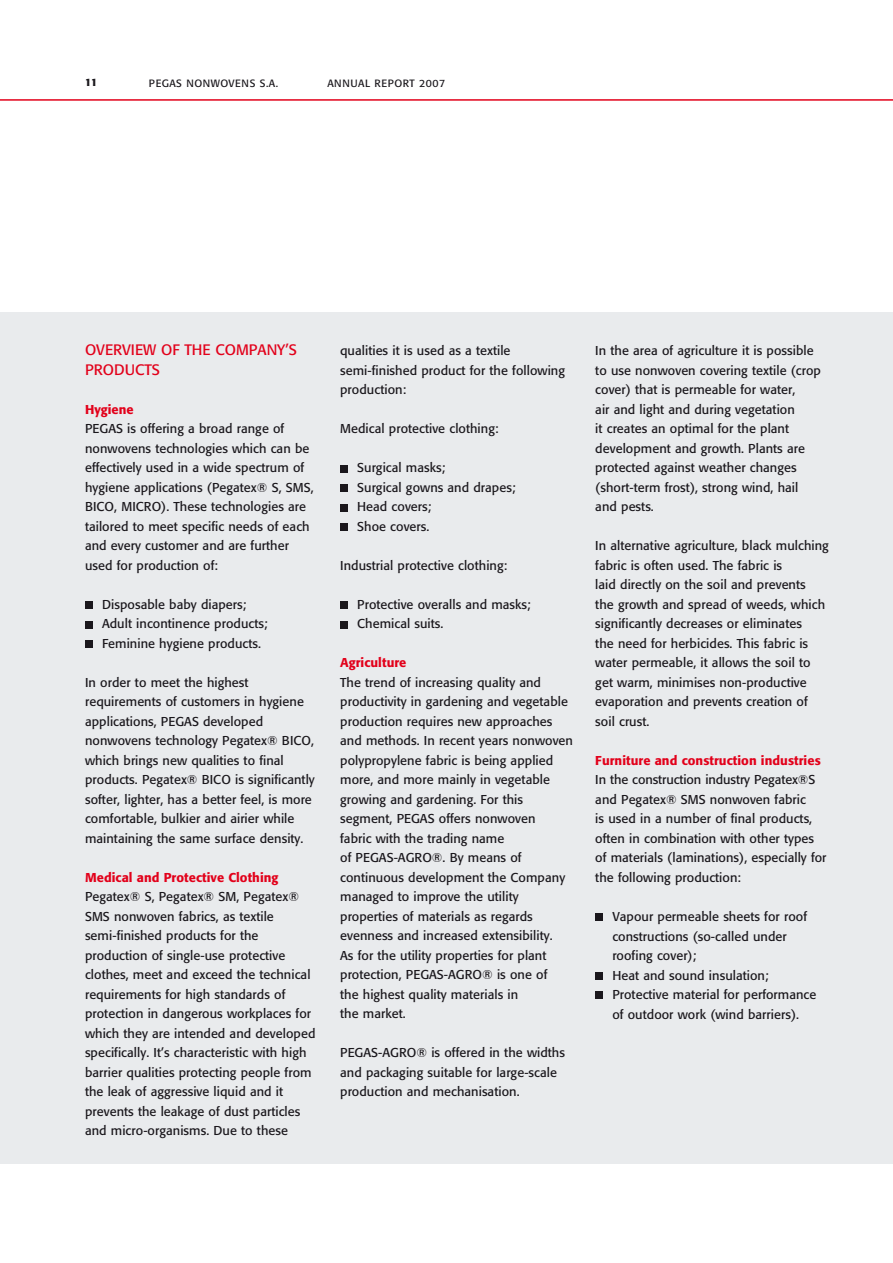
<style>
.page{position:relative;width:893px;height:1263px;background:#fff}
.page>*{position:absolute;margin:0;border:0;box-sizing:border-box;transform-origin:0 0}
.t1{font:15px/19.5px "Formata CE";color:#e2001a}
.t2{font:12.75px/19.5px "Formata CE";letter-spacing:.005em;color:#1a171c}
.t3{font:500 12.75px "Formata CE";letter-spacing:.005em;color:#e2001a}
.t4{font:10.5px "Formata CE";letter-spacing:.05em;color:#1a171c}
.t5{font:700 10.5px "Formata CE";color:#1a171c}
</style>
<div class="page">
<div style="left:0;top:313px;width:893px;height:851px;background:#e9ebed"></div>
<div style="left:85px;top:601px;width:8px;height:8px;background:#1a171c"></div>
<div style="left:85px;top:621px;width:8px;height:7px;background:#1a171c"></div>
<div style="left:85px;top:640px;width:8px;height:8px;background:#1a171c"></div>
<div style="left:340px;top:465px;width:8px;height:7px;background:#1a171c"></div>
<div style="left:340px;top:484px;width:8px;height:8px;background:#1a171c"></div>
<div style="left:340px;top:504px;width:8px;height:7px;background:#1a171c"></div>
<div style="left:340px;top:523px;width:8px;height:8px;background:#1a171c"></div>
<div style="left:340px;top:601px;width:8px;height:8px;background:#1a171c"></div>
<div style="left:340px;top:621px;width:8px;height:7px;background:#1a171c"></div>
<div style="left:595px;top:913px;width:8px;height:8px;background:#1a171c"></div>
<div style="left:595px;top:972px;width:8px;height:7px;background:#1a171c"></div>
<div style="left:595px;top:991px;width:8px;height:8px;background:#1a171c"></div>
<hr style="left:0;top:99px;width:893px;height:2px;background:#e2001a">
<p class="t5" style="left:85px;top:77px;width:14px">11</p>
<p class="t4" style="left:149px;top:77px;width:47px">PEGAS NON</p>
<p class="t4" style="left:211px;top:77px;width:69px">WOVEN S S.A.</p>
<p class="t4" style="left:327px;top:77px;width:119px">Annual report 2007</p>
<p class="t1" style="left:85px;top:341px;width:212px">Overvi ew of the Company’s<br>Products</p>
<p class="t3" style="left:85px;top:402px;width:50px">Hygiene</p>
<p class="t2" style="left:85px;top:419px;width:230px">PEGAS is offering a broad range of nonwovens technologies which can be effectively used in a wide spectrum of hygiene applications (Pegatex® S, SMS, BICO, MICRO). These technologies are tailored to meet specific needs of each and every customer and are further used for production of:</p>
<p class="t2" style="left:102px;top:595px;width:167px">Disposable baby diapers;<br>Adult incontinence products;<br>Feminine hygiene products.</p>
<p class="t2" style="left:85px;top:673px;width:231px">In order to meet the highest requirements of customers in hygiene applications, PEGAS developed nonwovens technology Pegatex® BICO, which brings new qualities to final products. Pegatex® BICO is significantly softer, lighter, has a better feel, is more comfortable, bulkier and airier while maintaining the same surface density.</p>
<p class="t3" style="left:85px;top:870px;width:195px">Medical and Protective Clothing</p>
<p class="t2" style="left:85px;top:887px;width:232px">Pegatex® S, Pegatex® SM, Pegatex® SMS nonwoven fabrics, as textile semi-finished products for the production of single-use protective clothes, meet and exceed the technical requirements for high standards of protection in dangerous workplaces for which they are intended and developed specifically. It’s characteristic with high barrier qualities protecting people from the leak of aggressive liquid and it prevents the leakage of dust particles and micro-organisms. Due to these</p>
<p class="t2" style="left:340px;top:341px;width:226px">qualities it is used as a textile semi-finished product for the following production:</p>
<p class="t2" style="left:340px;top:419px;width:160px">Medical protective clothing:</p>
<p class="t2" style="left:357px;top:458px;width:90px">Surgical masks;</p>
<p class="t2" style="left:357px;top:478px;width:160px">Surgical gowns and drapes;</p>
<p class="t2" style="left:348px;top:497px;width:85px">H ead covers;</p>
<p class="t2" style="left:357px;top:517px;width:74px">Shoe covers.</p>
<p class="t2" style="left:340px;top:556px;width:169px">Industrial protective clothing:</p>
<p class="t2" style="left:357px;top:595px;width:175px;text-indent:-9px">Protective overalls and masks;<br>Chemical suits.</p>
<p class="t3" style="left:340px;top:656px;width:68px">Agriculture</p>
<p class="t2" style="left:340px;top:673px;width:234px">The trend of increasing quality and productivity in gardening and vegetable production requires new approaches and methods. In recent years nonwoven polypropylene fabric is being applied more, and more mainly in vegetable growing and gardening. For this segment, PEGAS offers nonwoven<br>fabric with the trading name<br>of PEGAS-AGRO®. By means of continuous development the Company managed to improve the utility properties of materials as regards evenness and increased extensibility.<br>As for the utility properties for plant protection, PEGAS-AGRO® is one of<br>the highest quality materials in<br>the market.</p>
<p class="t2" style="left:340px;top:1043px;width:226px">PEGAS-AGRO® is offered in the widths and packaging suitable for large-scale production and mechanisation.</p>
<p class="t2" style="left:595px;top:341px;width:227px">In the area of agriculture it is possible to use nonwoven covering textile (crop cover) that is permeable for water,<br>air and light and during vegetation<br>it creates an optimal for the plant development and growth. Plants are protected against weather changes (short-term frost), strong wind, hail and pests.</p>
<p class="t2" style="left:595px;top:536px;width:235px">In alternative agriculture, black mulching fabric is often used. The fabric is<br>laid directly on the soil and prevents<br>the growth and spread of weeds, which significantly decreases or eliminates<br>the need for herbicides. This fabric is water permeable, it allows the soil to get warm, minimises non-productive evaporation and prevents creation of soil crust.</p>
<p class="t3" style="left:595px;top:753px;width:227px">Furniture and construction industries</p>
<p class="t2" style="left:595px;top:770px;width:233px">In the construction industry Pegatex®S and Pegatex® SMS nonwoven fabric<br>is used in a number of final products, often in combination with other types of materials (laminations), especially for the following production:</p>
<p class="t2" style="left:612px;top:907px;width:196px">Vapour permeable sheets for roof</p>
<p class="t2" style="left:612px;top:926px;width:176px">constructions (so-called under</p>
<p class="t2" style="left:612px;top:946px;width:85px">roofing cover);</p>
<p class="t2" style="left:603px;top:965px;width:167px">Heat and sound insulation;</p>
<p class="t2" style="left:603px;top:985px;width:215px">Protective material for performance</p>
<p class="t2" style="left:612px;top:1004px;width:188px">of outdoor work (wind barriers).</p>
</div>
